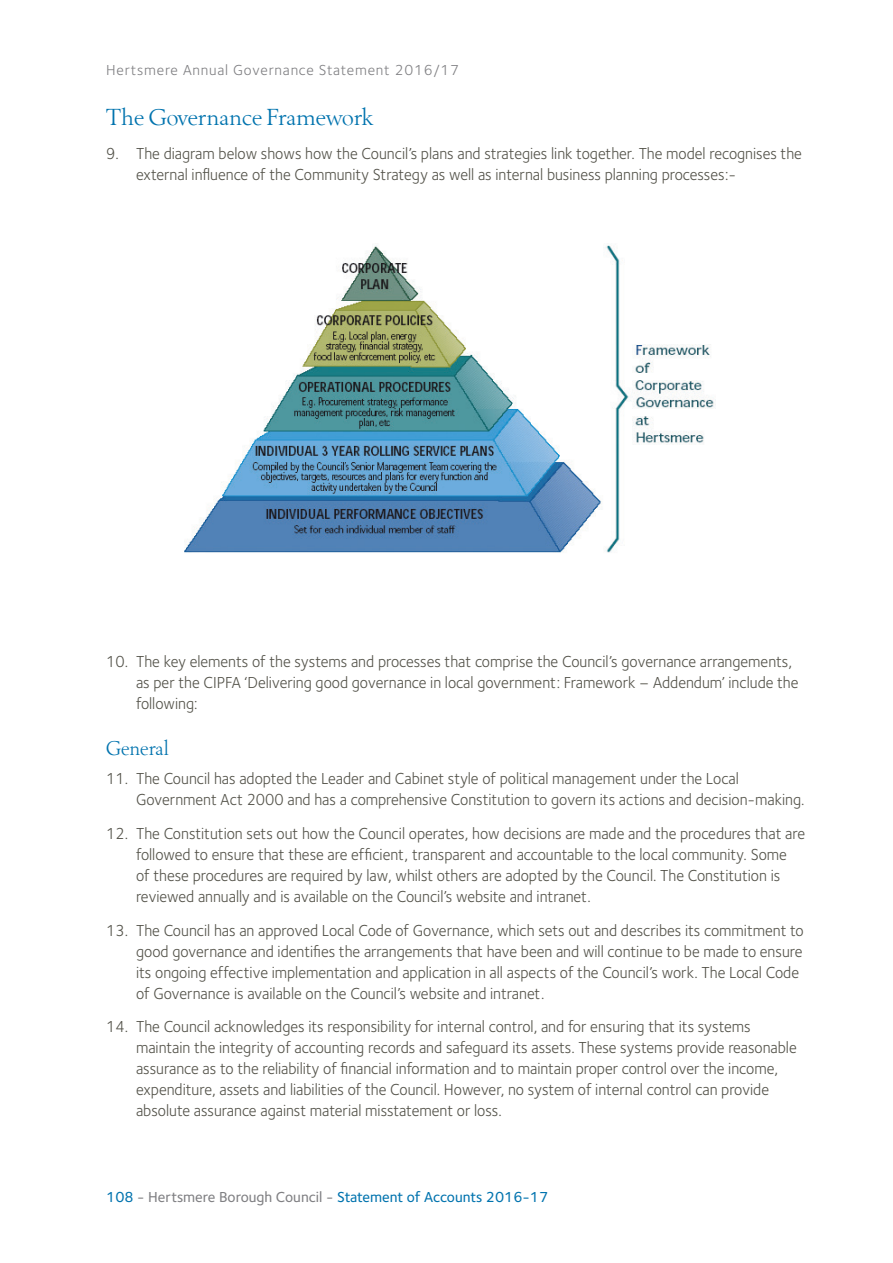
<style>
.page{position:relative;width:893px;height:1263px;background:#fff}
.page>*{position:absolute;margin:0;border:0;box-sizing:border-box;transform-origin:0 0}
.subheading{font:24px "Berling T";letter-spacing:-.005em;color:#0073ae}
.subheading_4{font:21px "Berling T";letter-spacing:-.005em;color:#0073ae;scale:.95 1}
.body_txt_governance{font:16.5px/21px "Foundry Sterling";color:#535249;scale:.95 1}
.footer_left{font:500 15px "Foundry Sterling";color:#0073ae}
.section_header_left{font:15px "Foundry Sterling";letter-spacing:.05em;color:#808083}
.s1{color:#808083}
</style>
<div class="page">
<img style="left:184px;top:245px;width:531px;height:308px">
<p class="section_header_left" style="left:106px;top:62px;width:354px">Hertsmere Annual Governance Statement 2016/17</p>
<p class="subheading" style="left:106px;top:104px;width:269px">The Governance Framework</p>
<p class="body_txt_governance" style="left:136px;top:143px;width:702px;text-indent:-30px">9. The diagram below shows how the Council’s plans and strategies link together. The model recognises the external influence of the Community Strategy as well as internal business planning processes:-</p>
<p class="body_txt_governance" style="left:136px;top:651px;width:699px;text-indent:-30px">10. The key elements of the systems and processes that comprise the Council’s governance arrangements, as per the CIPFA ‘Delivering good governance in local government: Framework – Addendum’ include the following:</p>
<p class="subheading_4" style="left:106px;top:736px;width:67px">General</p>
<p class="body_txt_governance" style="left:136px;top:768px;width:705px;text-indent:-30px">11. The Council has adopted the Leader and Cabinet style of political management under the Local<br>Government Act 2000 and has a comprehensive Constitution to govern its actions and decision-making.</p>
<p class="body_txt_governance" style="left:136px;top:823px;width:706px;text-indent:-30px">12. The Constitution sets out how the Council operates, how decisions are made and the procedures that are followed to ensure that these are efficient, transparent and accountable to the local community. Some<br>of these procedures are required by law, whilst others are adopted by the Council. The Constitution is reviewed annually and is available on the Council’s website and intranet.</p>
<p class="body_txt_governance" style="left:136px;top:919px;width:704px;text-indent:-30px">13. The Council has an approved Local Code of Governance, which sets out and describes its commitment to good governance and identifies the arrangements that have been and will continue to be made to ensure its ongoing effective implementation and application in all aspects of the Council’s work. The Local Code of Governance is available on the Council’s website and intranet.</p>
<p class="body_txt_governance" style="left:136px;top:1016px;width:697px;text-indent:-30px">14. The Council acknowledges its responsibility for internal control, and for ensuring that its systems maintain the integrity of accounting records and safeguard its assets. These systems provide reasonable assurance as to the reliability of financial information and to maintain proper control over the income, expenditure, assets and liabilities of the Council. However, no system of internal control can provide absolute assurance against material misstatement or loss.</p>
<p class="footer_left" style="left:106px;top:1188px;width:443px">108 <span class="s1">- Hertsmere Borough Council -</span> Statement of Accounts 2016-17</p>
</div>
